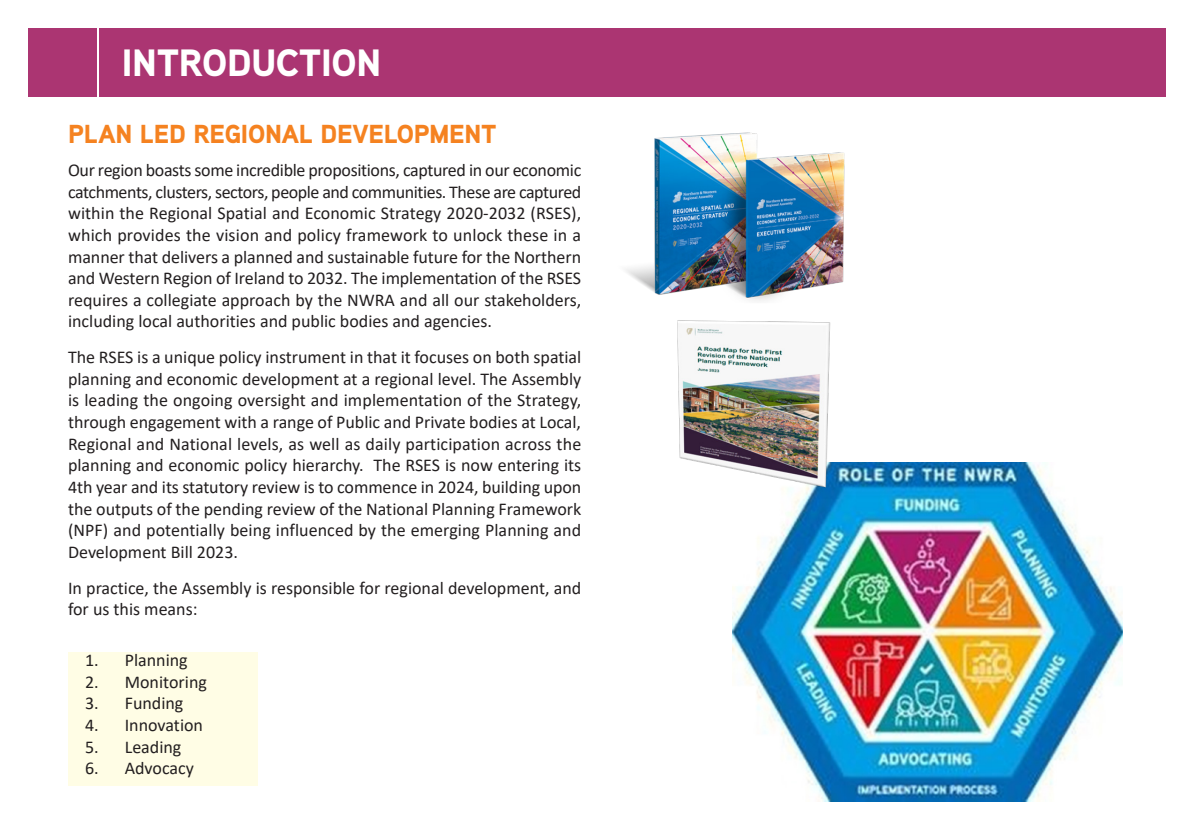
<style>
.page{position:relative;width:1191px;height:840px;background:#fff}
.page>*{position:absolute;margin:0;border:0;box-sizing:border-box;transform-origin:0 0}
.t1{font:900 38px "Aaux Next";letter-spacing:-.01em;color:#fff}
.t2{font:900 26px "Aaux Next";letter-spacing:-.01em;color:#f58220}
.t3{font:18px/21.6px "Calibri";color:#231f20;text-align:justify}
</style>
<div class="page">
<img style="left:732px;top:462px;width:391px;height:338px">
<img style="left:626px;top:132px;width:220px;height:356px">
<div style="left:68px;top:652px;width:189px;height:133px;background:#fffde5"></div>
<div style="left:28px;top:28px;width:68px;height:68px;background:#ab3572"></div>
<div style="left:100px;top:28px;width:1065px;height:68px;background:#ab3572"></div>
<h1 class="t1" style="left:122px;top:35px;width:261px">INTRODUCTION</h1>
<h2 class="t2" style="left:68px;top:115px;width:430px">PLAN LED REGIONAL DEVELOPMENT</h2>
<p class="t3" style="left:68px;top:159px;width:515px">Our region boasts some incredible propositions, captured in our economic catchments, clusters, sectors, people and communities. These are captured within the Regional Spatial and Economic Strategy 2020-2032 (RSES), which provides the vision and policy framework to unlock these in a manner that delivers a planned and sustainable future for the Northern and Western Region of Ireland to 2032. The implementation of the RSES requires a collegiate approach by the NWRA and all our stakeholders, including local authorities and public bodies and agencies.</p>
<p class="t3" style="left:68px;top:346px;width:515px">The RSES is a unique policy instrument in that it focuses on both spatial planning and economic development at a regional level. The Assembly is leading the ongoing oversight and implementation of the Strategy, through engagement with a range of Public and Private bodies at Local, Regional and National levels, as well as daily participation across the planning and economic policy hierarchy. The RSES is now entering its 4th year and its statutory review is to commence in 2024, building upon the outputs of the pending review of the National Planning Framework (NPF) and potentially being influenced by the emerging Planning and Development Bill 2023.</p>
<p class="t3" style="left:68px;top:576px;width:515px">In practice, the Assembly is responsible for regional development, and for us this means:</p>
<p class="t3" style="left:85px;top:648px;width:104px">1. Planning</p>
<p class="t3" style="left:85px;top:670px;width:123px">2. Monitoring</p>
<p class="t3" style="left:85px;top:691px;width:100px">3. Funding</p>
<p class="t3" style="left:85px;top:713px;width:119px">4. Innovation</p>
<p class="t3" style="left:85px;top:735px;width:98px">5. Leading</p>
<p class="t3" style="left:85px;top:756px;width:110px">6. Advocacy</p>
</div>
